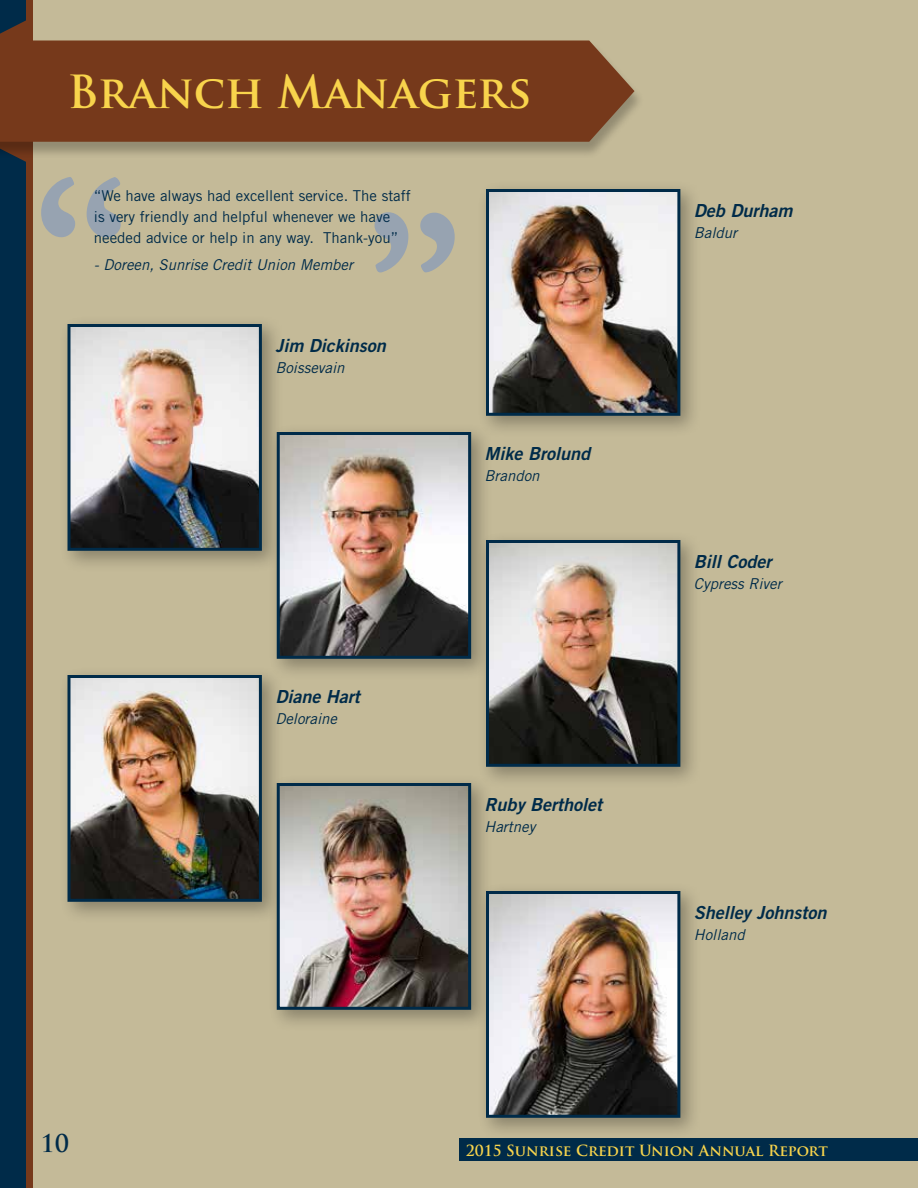
<style>
.page{position:relative;width:918px;height:1188px;background:#c4ba98}
.page>*{position:absolute;margin:0;border:0;box-sizing:border-box;transform-origin:0 0}
.t1{font:700 192px "Garamond";color:#97a3b1}
.t2{font:700 44.55px "Trajan Pro";color:#f8d44c}
.t3{font:700 24px "Trajan Pro";color:#002b49}
.t4{font:italic 18px "Trade Gothic Bold Two";color:#002b49}
.t5{font:15px/21px "Trade Gothic";color:#002b49}
.t6{font:italic 15px "Trade Gothic";color:#002b49}
.t7{font:700 15px "Trajan Pro";color:#f8d44c}
</style>
<div class="page">
<div style="left:0;top:0;width:30px;height:1188px;background:#002b49"></div>
<div style="left:26px;top:0;width:7px;height:1188px;background:#76391b"></div>
<svg style="left:0;top:20px;width:26px;height:142px"></svg>
<div style="left:0;top:41px;width:645px;height:118px;background:#000;opacity:.25"></div>
<div style="left:0;top:40px;width:634px;height:102px;background:#76391b"></div>
<div style="left:59px;top:315px;width:224px;height:257px;background:#000;opacity:.3"></div>
<img style="left:72px;top:328px;width:186px;height:219px">
<div style="left:68px;top:324px;width:194px;height:227px;border:3px solid #002b49"></div>
<div style="left:59px;top:666px;width:224px;height:257px;background:#000;opacity:.3"></div>
<img style="left:72px;top:679px;width:186px;height:219px">
<div style="left:68px;top:675px;width:194px;height:227px;border:3px solid #002b49"></div>
<div style="left:268px;top:423px;width:225px;height:257px;background:#000;opacity:.3"></div>
<img style="left:281px;top:436px;width:186px;height:219px">
<div style="left:277px;top:432px;width:194px;height:227px;border:3px solid #002b49"></div>
<div style="left:268px;top:774px;width:225px;height:257px;background:#000;opacity:.3"></div>
<img style="left:281px;top:787px;width:186px;height:219px">
<div style="left:277px;top:783px;width:194px;height:227px;border:3px solid #002b49"></div>
<div style="left:477px;top:531px;width:225px;height:257px;background:#000;opacity:.3"></div>
<img style="left:490px;top:544px;width:186px;height:219px">
<div style="left:486px;top:540px;width:194px;height:227px;border:3px solid #002b49"></div>
<div style="left:477px;top:180px;width:225px;height:257px;background:#000;opacity:.3"></div>
<img style="left:490px;top:193px;width:186px;height:219px">
<div style="left:486px;top:189px;width:194px;height:227px;border:3px solid #002b49"></div>
<div style="left:477px;top:882px;width:225px;height:257px;background:#000;opacity:.3"></div>
<img style="left:490px;top:895px;width:186px;height:219px">
<div style="left:486px;top:891px;width:194px;height:227px;border:3px solid #002b49"></div>
<div style="left:459px;top:1138px;width:459px;height:23px;background:#002b49"></div>
<h2 class="t2" style="left:68px;top:64px;width:466px">Branch Managers</h2>
<h1 class="t1" style="left:32px;top:125px;width:96px">“</h1>
<p class="t5" style="left:94px;top:185px;width:318px">“We have always had excellent service. The staff is very friendly and helpful whenever we have needed advice or help in any way. Thank-you”</p>
<p class="t6" style="left:94px;top:256px;width:261px">- Doreen, Sunrise Credit Union Member</p>
<h1 class="t1" style="left:368px;top:160px;width:96px">”</h1>
<p class="t4" style="left:275px;top:334px;width:112px">Jim Dickinson</p>
<p class="t6" style="left:275px;top:359px;width:71px">Boissevain</p>
<p class="t4" style="left:275px;top:685px;width:86px">Diane Hart</p>
<p class="t6" style="left:275px;top:710px;width:63px">Deloraine</p>
<p class="t4" style="left:485px;top:442px;width:107px">Mike Brolund</p>
<p class="t6" style="left:485px;top:467px;width:57px">Brandon</p>
<p class="t4" style="left:485px;top:793px;width:119px">Ruby Bertholet</p>
<p class="t6" style="left:485px;top:818px;width:52px">Hartney</p>
<p class="t4" style="left:694px;top:199px;width:100px">Deb Durham</p>
<p class="t6" style="left:694px;top:224px;width:45px">Baldur</p>
<p class="t4" style="left:694px;top:550px;width:79px">Bill Coder</p>
<p class="t6" style="left:694px;top:575px;width:89px">Cypress River</p>
<p class="t4" style="left:694px;top:901px;width:134px">Shelley Johnston</p>
<p class="t6" style="left:694px;top:926px;width:52px">Holland</p>
<h3 class="t3" style="left:40px;top:1128px;width:30px">10</h3>
<p class="t7" style="left:466px;top:1141px;width:364px">2015 Sunrise Credit Union Annual Report</p>
</div>
